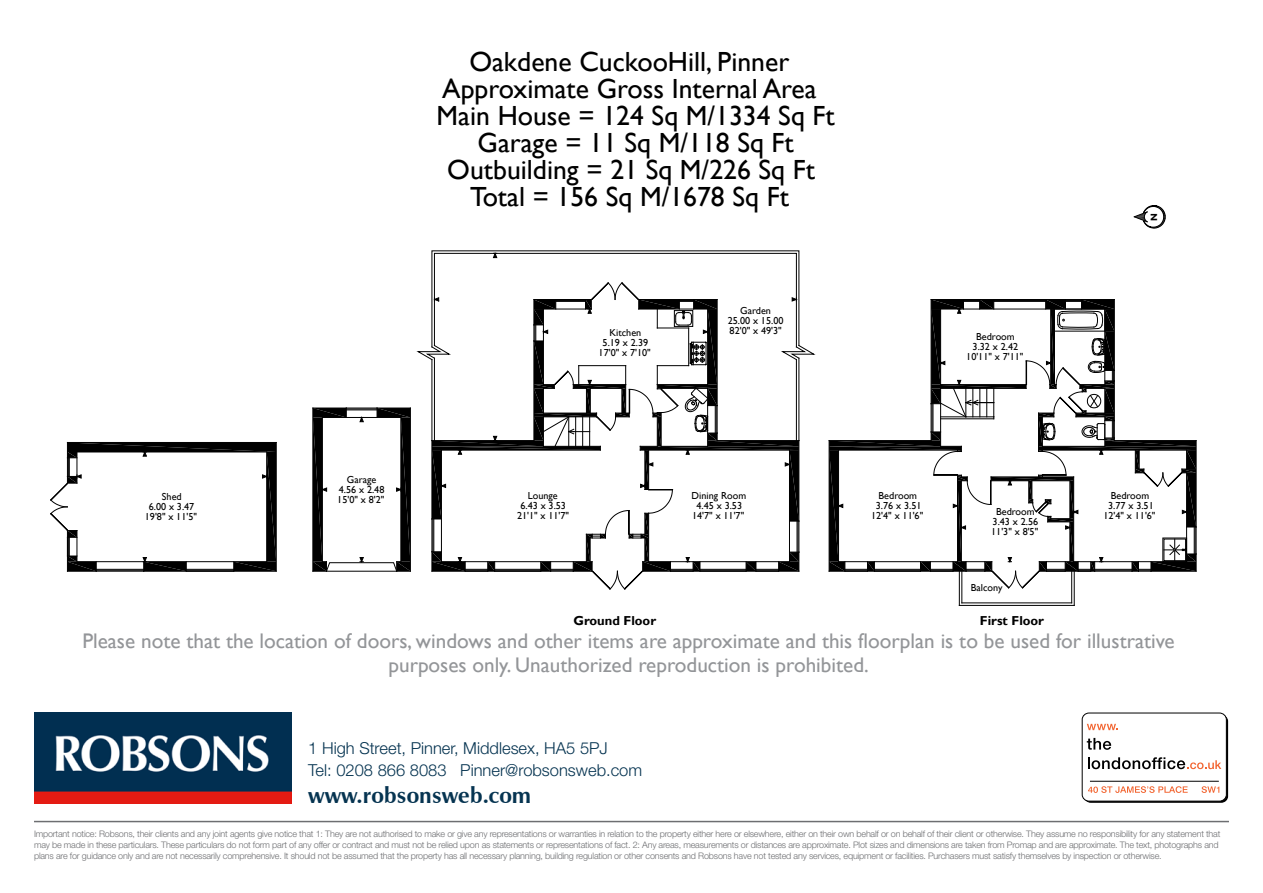
<style>
.page{position:relative;width:1263px;height:893px;background:#fff}
.page>*{position:absolute;margin:0;border:0;box-sizing:border-box;transform-origin:0 0}
.t1{font:27.75px/27px "Gill Sans";color:#000;text-align:center}
.t2{font:700 22.5px "Zapf Humanist 601 BT";color:#063451}
.t3{font:21.15px/24.3px "Gill Sans";color:#939598;text-align:center}
.t4{font:300 16.5px "Helvetica Neue LT Std";color:#063451}
.t5{font:700 12.9px "Gill Sans";color:#000}
.t6{font:10.2px/9.9px "Gill Sans";color:#000;text-align:center}
.t7{font:700 9.15px "Gill Sans";color:#000}
.t8{font:300 9px/10.8px "Helvetica Neue LT Std";letter-spacing:-.02em;color:#6d6e71}
</style>
<div class="page">
<hr style="left:34px;top:821px;width:1195px;height:1px;background:#6d6e71">
<img style="left:34px;top:712px;width:257px;height:92px">
<hr style="left:276px;top:442px;width:1px;height:129px;background:#000">
<hr style="left:312px;top:408px;width:1px;height:163px;background:#000">
<hr style="left:410px;top:408px;width:1px;height:163px;background:#000">
<hr style="left:962px;top:602px;width:110px;height:1px;background:#000">
<hr style="left:959px;top:605px;width:115px;height:1px;background:#000">
<hr style="left:961px;top:571px;width:1px;height:32px;background:#000">
<hr style="left:959px;top:571px;width:1px;height:34px;background:#000">
<hr style="left:1071px;top:571px;width:1px;height:32px;background:#000">
<hr style="left:1074px;top:571px;width:1px;height:34px;background:#000">
<svg style="left:313px;top:408px;width:97px;height:164px"></svg>
<svg style="left:50px;top:442px;width:226px;height:130px"></svg>
<svg style="left:1133px;top:205px;width:33px;height:24px"></svg>
<svg style="left:829px;top:299px;width:368px;height:290px"></svg>
<hr style="left:874px;top:571px;width:46px;height:1px;background:#000">
<hr style="left:874px;top:570px;width:46px;height:1px;background:#000">
<hr style="left:874px;top:569px;width:46px;height:1px;background:#000">
<svg style="left:416px;top:250px;width:400px;height:340px"></svg>
<div style="left:1084px;top:715px;width:144px;height:88px;background:#0b0b0b;border-radius:7px"></div>
<div style="left:1082px;top:713px;width:144px;height:88px;background:#fff;border-radius:7px"></div>
<div style="left:1082px;top:713px;width:144px;height:88px;border:1px solid #000;border-radius:7px"></div>
<svg style="left:1087px;top:724px;width:31px;height:6px"></svg>
<svg style="left:1087px;top:738px;width:24px;height:12px"></svg>
<svg style="left:1088px;top:757px;width:133px;height:12px"></svg>
<hr style="left:1090px;top:781px;width:129px;height:1px;background:#000">
<svg style="left:1088px;top:786px;width:100px;height:7px"></svg>
<svg style="left:1201px;top:786px;width:18px;height:7px"></svg>
<p class="t6" style="left:145px;top:492px;width:54px">Shed<br>6.00 x 3.47<br>19'8" x 11'5"</p>
<p class="t6" style="left:337px;top:475px;width:49px">Garage<br>4.56 x 2.48<br>15'0" x 8'2"</p>
<h1 class="t1" style="left:437px;top:49px;width:400px">Oakdene CuckooHill, Pinner<br>Approximate Gross Internal Area<br>Main House = 124 Sq M/1334 Sq Ft<br>Garage = 11 Sq M/118 Sq Ft<br>Outbuilding = 21 Sq M/226 Sq Ft<br>Total = 156 Sq M/1678 Sq Ft</h1>
<p class="t6" style="left:599px;top:328px;width:54px">Kitchen<br>5.19 x 2.39<br>17'0" x 7'10"</p>
<p class="t6" style="left:728px;top:306px;width:57px">Garden<br>25.00 x 15.00<br>82'0" x 49'3"</p>
<p class="t6" style="left:966px;top:332px;width:59px">Bedroom<br>3.32 x 2.42<br>10'11" x 7'11"</p>
<p class="t6" style="left:517px;top:491px;width:54px">Lounge<br>6.43 x 3.53<br>21'1" x 11'7"</p>
<p class="t6" style="left:692px;top:491px;width:56px">Dining Room<br>4.45 x 3.53<br>14'7" x 11'7"</p>
<p class="t6" style="left:871px;top:491px;width:54px">Bedroom<br>3.76 x 3.51<br>12'4" x 11'6"</p>
<p class="t6" style="left:991px;top:507px;width:49px">Bedroom<br>3.43 x 2.56<br>11'3" x 8'5"</p>
<p class="t6" style="left:971px;top:583px;width:33px">Balcony</p>
<h3 class="t5" style="left:573px;top:613px;width:84px">Ground Floor</h3>
<h3 class="t5" style="left:980px;top:613px;width:66px">First Floor</h3>
<p class="t7" style="left:1148px;top:221px;width:9px;rotate:-90deg">N</p>
<p class="t6" style="left:1103px;top:491px;width:54px">Bedroom<br>3.77 x 3.51<br>12'4" x 11'6"</p>
<h3 class="t3" style="left:82px;top:629px;width:1094px">Please note that the location of doors, windows and other items are approximate and this floorplan is to be used for illustrative purposes only. Unauthorized reproduction is prohibited.</h3>
<h3 class="t4" style="left:308px;top:738px;width:301px">1 High Street, Pinner, Middlesex, HA5 5PJ</h3>
<h3 class="t4" style="left:308px;top:760px;width:335px">Tel: 0208 866 8083 Pinner@robsonsweb.com</h3>
<h2 class="t2" style="left:308px;top:781px;width:225px">www.robsonsweb.com</h2>
<p class="t8" style="left:34px;top:828px;width:1188px">Important notice: Robsons, their clients and any joint agents give notice that 1: They are not authorised to make or give any representations or warranties in relation to the property either here or elsewhere, either on their own behalf or on behalf of their client or otherwise. They assume no responsibility for any statement that may be made in these particulars. These particulars do not form part of any offer or contract and must not be relied upon as statements or representations of fact. 2: Any areas, measurements or distances are approximate. Plot sizes and dimensions are taken from Promap and are approximate. The text, photographs and plans are for guidance only and are not necessarily comprehensive. It should not be assumed that the property has all necessary planning, building regulation or other consents and Robsons have not tested any services, equipment or facilities. Purchasers must satisfy themselves by inspection or otherwise.</p>
</div>
